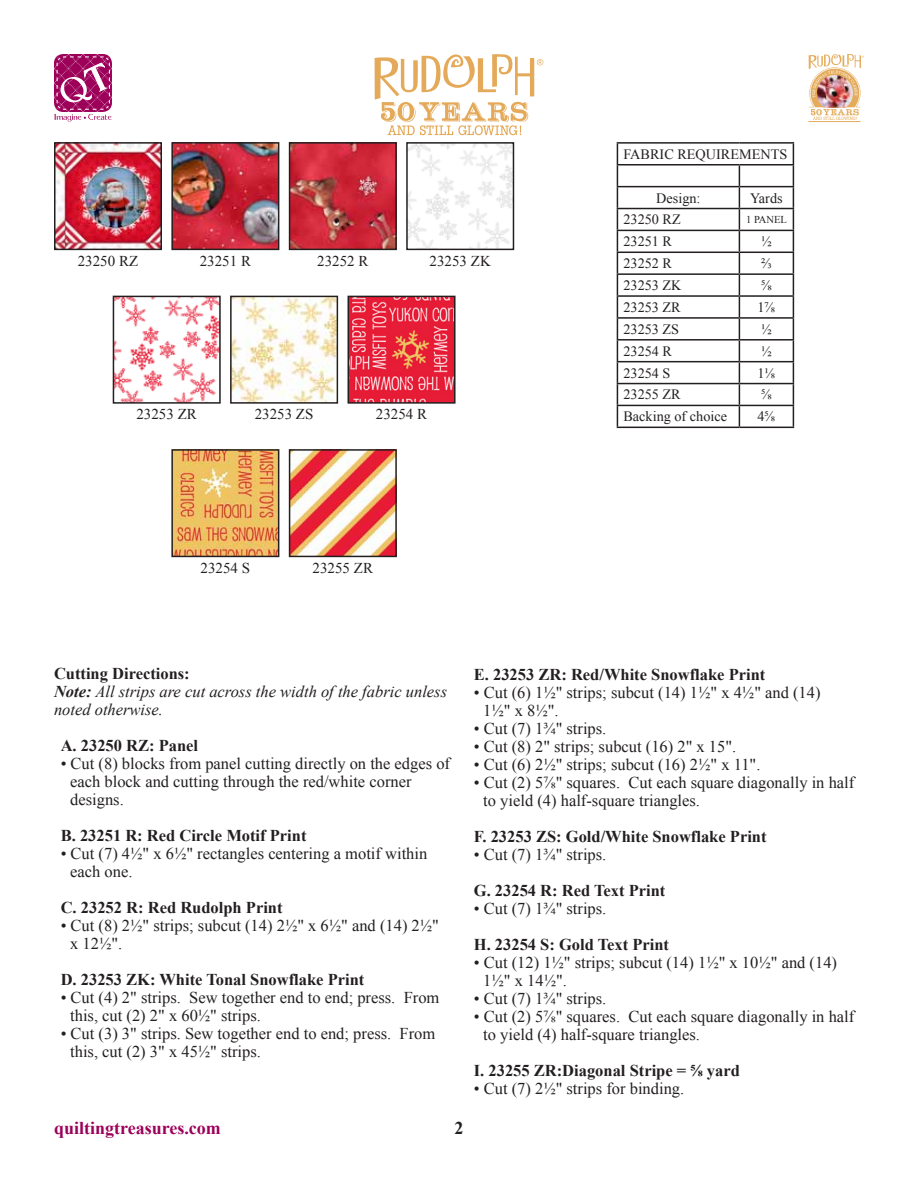
<style>
.page{position:relative;width:918px;height:1188px;background:#fff}
.page>*{position:absolute;margin:0;border:0;box-sizing:border-box;transform-origin:0 0}
.t1{font:700 18px "Times New Roman";color:#9c0059}
.t2{font:700 18px "Times New Roman";color:#231f20}
.t3{font:16.5px/18px "Times New Roman";color:#231f20}
.t4{font:700 16.5px "Times New Roman";color:#231f20}
.t5{font:italic 16.5px/18px "Times New Roman";color:#231f20}
.t6{font:15px "Times New Roman";color:#231f20}
.t7{font:14.25px "Times New Roman";color:#231f20}
.t8{font:10.5px "Times New Roman";color:#231f20}
.s1{font-weight:700;font-style:normal}
.s2{font-weight:700}
</style>
<div class="page">
<hr style="left:617px;top:142px;width:122px;height:2px;background:#231f20">
<hr style="left:739px;top:142px;width:55px;height:2px;background:#231f20">
<hr style="left:617px;top:164px;width:122px;height:2px;background:#231f20">
<hr style="left:739px;top:164px;width:55px;height:2px;background:#231f20">
<hr style="left:617px;top:186px;width:122px;height:1px;background:#231f20">
<hr style="left:739px;top:186px;width:55px;height:1px;background:#231f20">
<hr style="left:617px;top:208px;width:122px;height:1px;background:#231f20">
<hr style="left:739px;top:208px;width:55px;height:1px;background:#231f20">
<hr style="left:617px;top:230px;width:122px;height:1px;background:#231f20">
<hr style="left:739px;top:230px;width:55px;height:1px;background:#231f20">
<hr style="left:617px;top:252px;width:122px;height:1px;background:#231f20">
<hr style="left:739px;top:252px;width:55px;height:1px;background:#231f20">
<hr style="left:617px;top:273px;width:122px;height:2px;background:#231f20">
<hr style="left:739px;top:273px;width:55px;height:2px;background:#231f20">
<hr style="left:617px;top:295px;width:122px;height:2px;background:#231f20">
<hr style="left:739px;top:295px;width:55px;height:2px;background:#231f20">
<hr style="left:617px;top:317px;width:122px;height:2px;background:#231f20">
<hr style="left:739px;top:317px;width:55px;height:2px;background:#231f20">
<hr style="left:617px;top:339px;width:122px;height:2px;background:#231f20">
<hr style="left:739px;top:339px;width:55px;height:2px;background:#231f20">
<hr style="left:617px;top:361px;width:122px;height:1px;background:#231f20">
<hr style="left:739px;top:361px;width:55px;height:1px;background:#231f20">
<hr style="left:617px;top:383px;width:122px;height:1px;background:#231f20">
<hr style="left:739px;top:383px;width:55px;height:1px;background:#231f20">
<hr style="left:617px;top:405px;width:122px;height:1px;background:#231f20">
<svg style="left:617px;top:144px;width:1px;height:283px"></svg>
<hr style="left:739px;top:405px;width:55px;height:1px;background:#231f20">
<svg style="left:739px;top:166px;width:1px;height:261px"></svg>
<svg style="left:793px;top:144px;width:1px;height:283px"></svg>
<hr style="left:617px;top:427px;width:122px;height:1px;background:#231f20">
<hr style="left:739px;top:427px;width:55px;height:1px;background:#231f20">
<img style="left:292px;top:145px;width:102px;height:102px">
<div style="left:289px;top:142px;width:108px;height:108px;border:2px solid #231f20"></div>
<img style="left:409px;top:145px;width:102px;height:102px">
<div style="left:406px;top:142px;width:108px;height:108px;border:2px solid #231f20"></div>
<img style="left:174px;top:145px;width:102px;height:102px">
<div style="left:171px;top:142px;width:108px;height:108px;border:2px solid #231f20"></div>
<img style="left:57px;top:145px;width:102px;height:102px">
<div style="left:54px;top:142px;width:108px;height:108px;border:2px solid #231f20"></div>
<img style="left:351px;top:299px;width:102px;height:102px">
<div style="left:348px;top:296px;width:108px;height:108px;border:2px solid #231f20"></div>
<img style="left:233px;top:299px;width:102px;height:102px">
<div style="left:230px;top:296px;width:108px;height:108px;border:2px solid #231f20"></div>
<img style="left:116px;top:299px;width:102px;height:102px">
<div style="left:113px;top:296px;width:108px;height:108px;border:2px solid #231f20"></div>
<img style="left:292px;top:452px;width:102px;height:102px">
<div style="left:289px;top:449px;width:108px;height:108px;border:2px solid #231f20"></div>
<img style="left:174px;top:452px;width:102px;height:102px">
<div style="left:171px;top:449px;width:108px;height:108px;border:2px solid #231f20"></div>
<svg style="left:54px;top:54px;width:58px;height:68px"></svg>
<svg style="left:375px;top:54px;width:168px;height:81px"></svg>
<hr style="left:809px;top:121px;width:51px;height:1px;background:#e4ab5a">
<img style="left:809px;top:54px;width:55px;height:66px">
<p class="t6" style="left:78px;top:251px;width:62px">23250 RZ</p>
<p class="t6" style="left:200px;top:251px;width:53px">23251 R</p>
<p class="t6" style="left:317px;top:251px;width:53px">23252 R</p>
<p class="t6" style="left:430px;top:251px;width:63px">23253 ZK</p>
<p class="t6" style="left:136px;top:404px;width:62px">23253 ZR</p>
<p class="t6" style="left:255px;top:404px;width:60px">23253 ZS</p>
<p class="t6" style="left:376px;top:404px;width:53px">23254 R</p>
<p class="t6" style="left:201px;top:558px;width:51px">23254 S</p>
<p class="t6" style="left:313px;top:558px;width:62px">23255 ZR</p>
<p class="t7" style="left:623px;top:144px;width:165px">FABRIC REQUIREMENTS</p>
<p class="t7" style="left:656px;top:188px;width:46px">Design:</p>
<p class="t7" style="left:750px;top:188px;width:34px">Yards</p>
<p class="t7" style="left:623px;top:210px;width:59px">23250 RZ</p>
<p class="t8" style="left:746px;top:213px;width:42px">1 PANEL</p>
<p class="t7" style="left:623px;top:232px;width:50px">23251 R</p>
<p class="t7" style="left:761px;top:232px;width:12px">½</p>
<p class="t7" style="left:623px;top:254px;width:50px">23252 R</p>
<p class="t7" style="left:761px;top:254px;width:12px">⅔</p>
<p class="t7" style="left:623px;top:276px;width:60px">23253 ZK</p>
<p class="t7" style="left:761px;top:276px;width:12px">⅝</p>
<p class="t7" style="left:623px;top:298px;width:59px">23253 ZR</p>
<p class="t7" style="left:757px;top:298px;width:19px">1⅞</p>
<p class="t7" style="left:623px;top:319px;width:57px">23253 ZS</p>
<p class="t7" style="left:761px;top:319px;width:12px">½</p>
<p class="t7" style="left:623px;top:341px;width:50px">23254 R</p>
<p class="t7" style="left:761px;top:341px;width:12px">½</p>
<p class="t7" style="left:623px;top:363px;width:49px">23254 S</p>
<p class="t7" style="left:757px;top:363px;width:19px">1⅛</p>
<p class="t7" style="left:623px;top:385px;width:59px">23255 ZR</p>
<p class="t7" style="left:761px;top:385px;width:12px">⅝</p>
<p class="t7" style="left:623px;top:407px;width:105px">Backing of choice</p>
<p class="t7" style="left:757px;top:407px;width:19px">4⅝</p>
<p class="t5" style="left:54px;top:665px;width:395px"><span class="s1">Cutting Directions:<br></span><span class="s2">Note:</span> All strips are cut across the width of the fabric unless noted otherwise.</p>
<p class="t4" style="left:61px;top:735px;width:139px">A. 23250 RZ: Panel</p>
<p class="t3" style="left:70px;top:755px;width:381px;text-indent:-9px">• Cut (8) blocks from panel cutting directly on the edges of each block and cutting through the red/white corner designs.</p>
<p class="t4" style="left:61px;top:825px;width:247px">B. 23251 R: Red Circle Motif Print</p>
<p class="t3" style="left:70px;top:845px;width:359px;text-indent:-9px">• Cut (7) 4½" x 6½" rectangles centering a motif within each one.</p>
<p class="t4" style="left:61px;top:897px;width:223px">C. 23252 R: Red Rudolph Print</p>
<p class="t3" style="left:70px;top:917px;width:370px;text-indent:-9px">• Cut (8) 2½" strips; subcut (14) 2½" x 6½" and (14) 2½" x 12½".</p>
<p class="t4" style="left:61px;top:969px;width:305px">D. 23253 ZK: White Tonal Snowflake Print</p>
<p class="t3" style="left:70px;top:989px;width:371px;text-indent:-9px">• Cut (4) 2" strips. Sew together end to end; press. From this, cut (2) 2" x 60½" strips.</p>
<p class="t3" style="left:70px;top:1025px;width:367px;text-indent:-9px">• Cut (3) 3" strips. Sew together end to end; press. From this, cut (2) 3" x 45½" strips.</p>
<p class="t1" style="left:54px;top:1116px;width:168px">quiltingtreasures.com</p>
<p class="t2" style="left:454px;top:1116px;width:10px">2</p>
<p class="t4" style="left:474px;top:663px;width:293px">E. 23253 ZR: Red/White Snowflake Print</p>
<p class="t3" style="left:483px;top:683px;width:339px;text-indent:-9px">• Cut (6) 1½" strips; subcut (14) 1½" x 4½" and (14)<br>1½" x 8½".</p>
<p class="t3" style="left:474px;top:719px;width:134px">• Cut (7) 1¾" strips.</p>
<p class="t3" style="left:474px;top:737px;width:264px">• Cut (8) 2" strips; subcut (16) 2" x 15".</p>
<p class="t3" style="left:474px;top:755px;width:288px">• Cut (6) 2½" strips; subcut (16) 2½" x 11".</p>
<p class="t3" style="left:483px;top:773px;width:373px;text-indent:-9px">• Cut (2) 5⅞" squares. Cut each square diagonally in half to yield (4) half-square triangles.</p>
<p class="t4" style="left:474px;top:825px;width:294px">F. 23253 ZS: Gold/White Snowflake Print</p>
<p class="t3" style="left:474px;top:845px;width:134px">• Cut (7) 1¾" strips.</p>
<p class="t4" style="left:474px;top:879px;width:193px">G. 23254 R: Red Text Print</p>
<p class="t3" style="left:474px;top:899px;width:134px">• Cut (7) 1¾" strips.</p>
<p class="t4" style="left:474px;top:933px;width:197px">H. 23254 S: Gold Text Print</p>
<p class="t3" style="left:483px;top:953px;width:355px;text-indent:-9px">• Cut (12) 1½" strips; subcut (14) 1½" x 10½" and (14)<br>1½" x 14½".</p>
<p class="t3" style="left:474px;top:989px;width:134px">• Cut (7) 1¾" strips.</p>
<p class="t3" style="left:483px;top:1007px;width:373px;text-indent:-9px">• Cut (2) 5⅞" squares. Cut each square diagonally in half to yield (4) half-square triangles.</p>
<p class="t4" style="left:474px;top:1059px;width:268px">I. 23255 ZR:Diagonal Stripe = ⅝ yard</p>
<p class="t3" style="left:474px;top:1079px;width:212px">• Cut (7) 2½" strips for binding.</p>
</div>
